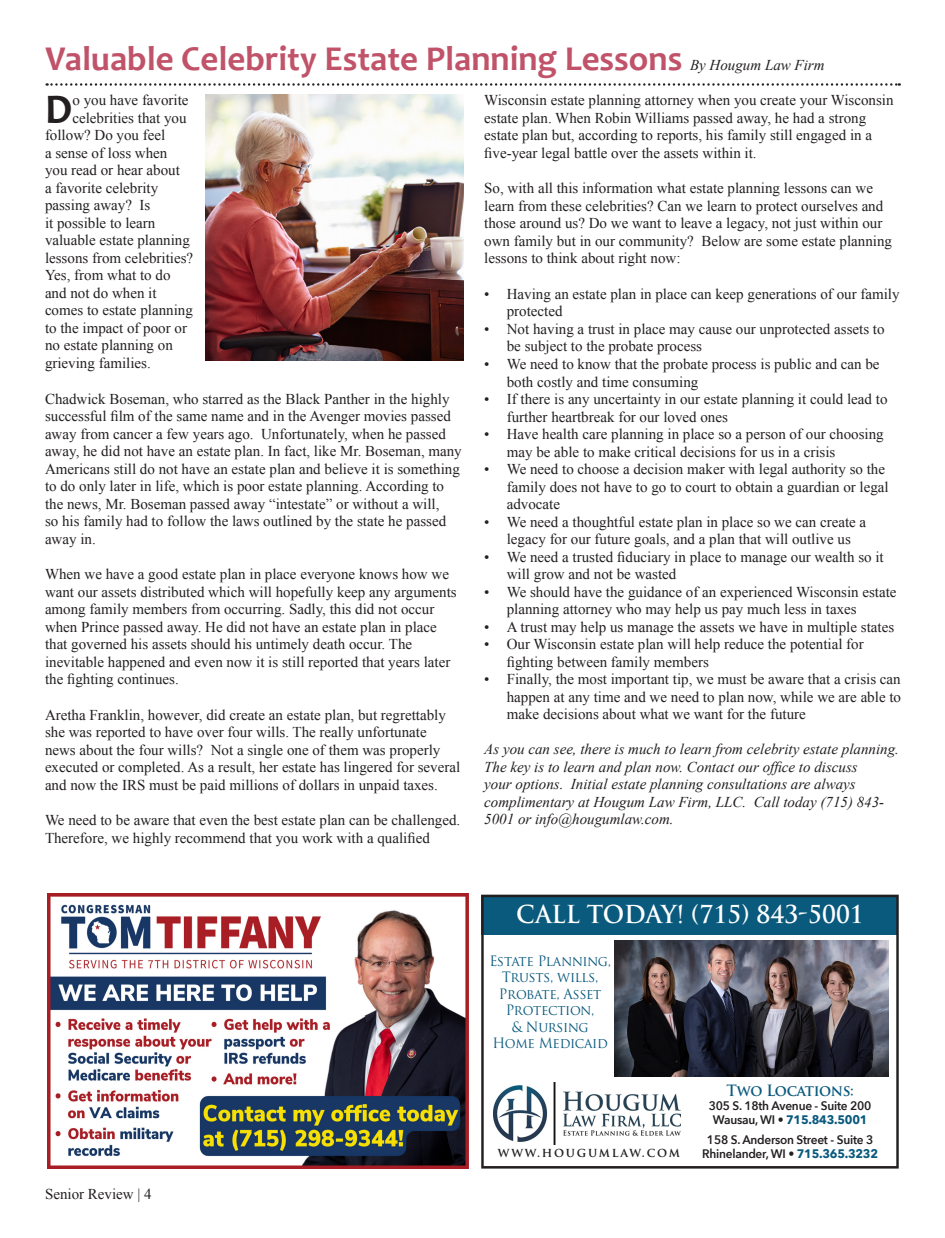
<style>
.page{position:relative;width:945px;height:1238px;background:#fff}
.page>*{position:absolute;margin:0;border:0;box-sizing:border-box;transform-origin:0 0}
.SR_Dropped_Cap{font:700 42.5px "Candara";color:#231f20}
.SR_body_text{font:700 35px "Candara";color:#c05369}
.t1{font:700 24.12px "Trajan Pro";color:#fff;scale:.96 1}
.t2{font:700 15.25px "Trajan Pro";letter-spacing:-.02em;color:#0a5a7e;scale:.96 1}
.SR_body_text-2{font:15px/17.5px "Times New Roman";color:#231f20}
.SR_Dropped_Cap-2{font:15px "Times New Roman";color:#231f20}
.SR_body_text-3{font:italic 15px/17.5px "Times New Roman";color:#231f20}
.t3{font:14px/16.5px "Trajan Pro";letter-spacing:-.025em;color:#0a5a7e;text-align:center;scale:.96 1}
.t4{font:700 12.62px "Trajan Pro";letter-spacing:.14em;color:#231f20;scale:.96 1}
.t5{font:600 12.38px/13.9px "Avenir Next";letter-spacing:-.02em;color:#231f20;text-align:center;scale:.96 1}
.s1{font-weight:700;color:#0a5a7e}
</style>
<div class="page">
<img style="left:48px;top:894px;width:421px;height:274px">
<svg style="left:47px;top:83px;width:853px;height:3px"></svg>
<img style="left:205px;top:94px;width:258px;height:266px">
<img style="left:493px;top:1082px;width:188px;height:62px">
<div style="left:482px;top:895px;width:416px;height:39px;background:#0a5a7e"></div>
<div style="left:481px;top:894px;width:418px;height:274px;border:2px solid #231f20"></div>
<img style="left:614px;top:940px;width:275px;height:136px">
<p class="SR_body_text" style="left:45px;top:38px;width:639px">Valuable Celebrity Estate Planning Lessons</p>
<p class="SR_body_text-3" style="left:690px;top:56px;width:136px">By Hougum Law Firm</p>
<p class="SR_Dropped_Cap" style="left:45px;top:83px;width:29px">D</p>
<p class="SR_Dropped_Cap-2" style="left:72px;top:90px;width:118px">o you have favorite</p>
<p class="SR_Dropped_Cap-2" style="left:72px;top:108px;width:116px">celebrities that you</p>
<p class="SR_Dropped_Cap-2" style="left:45px;top:125px;width:122px">follow? Do you feel</p>
<p class="SR_Dropped_Cap-2" style="left:45px;top:143px;width:124px">a sense of loss when</p>
<p class="SR_Dropped_Cap-2" style="left:45px;top:160px;width:136px">you read or hear about</p>
<p class="SR_Dropped_Cap-2" style="left:45px;top:178px;width:115px">a favorite celebrity</p>
<p class="SR_Dropped_Cap-2" style="left:45px;top:195px;width:107px">passing away? Is</p>
<p class="SR_Dropped_Cap-2" style="left:45px;top:213px;width:112px">it possible to learn</p>
<p class="SR_Dropped_Cap-2" style="left:45px;top:230px;width:146px">valuable estate planning</p>
<p class="SR_Dropped_Cap-2" style="left:45px;top:248px;width:150px">lessons from celebrities?</p>
<p class="SR_Dropped_Cap-2" style="left:45px;top:265px;width:127px">Yes, from what to do</p>
<p class="SR_Dropped_Cap-2" style="left:45px;top:283px;width:113px">and not do when it</p>
<p class="SR_Dropped_Cap-2" style="left:45px;top:300px;width:149px">comes to estate planning</p>
<p class="SR_Dropped_Cap-2" style="left:45px;top:318px;width:144px">to the impact of poor or</p>
<p class="SR_Dropped_Cap-2" style="left:45px;top:335px;width:129px">no estate planning on</p>
<p class="SR_Dropped_Cap-2" style="left:45px;top:353px;width:107px">grieving families.</p>
<p class="SR_body_text-2" style="left:45px;top:389px;width:418px">Chadwick Boseman, who starred as the Black Panther in the highly successful film of the same name and in the Avenger movies passed away from cancer a few years ago. Unfortunately, when he passed away, he did not have an estate plan. In fact, like Mr. Boseman, many Americans still do not have an estate plan and believe it is something to do only later in life, which is poor estate planning. According to the news, Mr. Boseman passed away “intestate” or without a will,<br>so his family had to follow the laws outlined by the state he passed away in.</p>
<p class="SR_body_text-2" style="left:45px;top:565px;width:413px">When we have a good estate plan in place everyone knows how we want our assets distributed which will hopefully keep any arguments among family members from occurring. Sadly, this did not occur when Prince passed away. He did not have an estate plan in place that governed his assets should his untimely death occur. The inevitable happened and even now it is still reported that years later the fighting continues.</p>
<p class="SR_body_text-2" style="left:45px;top:705px;width:417px">Aretha Franklin, however, did create an estate plan, but regrettably she was reported to have over four wills. The really unfortunate news about the four wills? Not a single one of them was properly executed or completed. As a result, her estate has lingered for several and now the IRS must be paid millions of dollars in unpaid taxes.</p>
<p class="SR_body_text-2" style="left:45px;top:811px;width:417px">We need to be aware that even the best estate plan can be challenged.<br>Therefore, we highly recommend that you work with a qualified</p>
<p class="SR_body_text-2" style="left:484px;top:91px;width:411px">Wisconsin estate planning attorney when you create your Wisconsin estate plan. When Robin Williams passed away, he had a strong estate plan but, according to reports, his family still engaged in a five-year legal battle over the assets within it.</p>
<p class="SR_body_text-2" style="left:484px;top:179px;width:409px">So, with all this information what estate planning lessons can we learn from these celebrities? Can we learn to protect ourselves and those around us? Do we want to leave a legacy, not just within our own family but in our community? Below are some estate planning lessons to think about right now:</p>
<p class="SR_body_text-2" style="left:507px;top:285px;width:394px;text-indent:-22px">• Having an estate plan in place can keep generations of our family protected</p>
<p class="SR_body_text-2" style="left:507px;top:320px;width:379px;text-indent:-22px">• Not having a trust in place may cause our unprotected assets to be subject to the probate process</p>
<p class="SR_body_text-2" style="left:507px;top:355px;width:374px;text-indent:-22px">• We need to know that the probate process is public and can be both costly and time consuming</p>
<p class="SR_body_text-2" style="left:507px;top:390px;width:382px;text-indent:-22px">• If there is any uncertainty in our estate planning it could lead to further heartbreak for our loved ones</p>
<p class="SR_body_text-2" style="left:507px;top:425px;width:378px;text-indent:-22px">• Have health care planning in place so a person of our choosing may be able to make critical decisions for us in a crisis</p>
<p class="SR_body_text-2" style="left:507px;top:460px;width:384px;text-indent:-22px">• We need to choose a decision maker with legal authority so the family does not have to go to court to obtain a guardian or legal advocate</p>
<p class="SR_body_text-2" style="left:484px;top:512px;width:384px;text-align:center">• We need a thoughtful estate plan in place so we can create a legacy for our future goals, and a plan that will outlive us</p>
<p class="SR_body_text-2" style="left:507px;top:547px;width:379px;text-indent:-22px">• We need a trusted fiduciary in place to manage our wealth so it will grow and not be wasted</p>
<p class="SR_body_text-2" style="left:507px;top:582px;width:391px;text-indent:-22px">• We should have the guidance of an experienced Wisconsin estate planning attorney who may help us pay much less in taxes</p>
<p class="SR_body_text-2" style="left:484px;top:617px;width:411px">• A trust may help us manage the assets we have in multiple states</p>
<p class="SR_body_text-2" style="left:507px;top:635px;width:358px;text-indent:-22px">• Our Wisconsin estate plan will help reduce the potential for fighting between family members</p>
<p class="SR_body_text-2" style="left:507px;top:670px;width:396px;text-align:justify;text-indent:-22px">• Finally, the most important tip, we must be aware that a crisis can happen at any time and we need to plan now, while we are able to make decisions about what we want for the future</p>
<p class="SR_body_text-3" style="left:484px;top:740px;width:416px">As you can see, there is much to learn from celebrity estate planning.<br>The key is to learn and plan now. Contact our office to discuss<br>your options. Initial estate planning consultations are always complimentary at Hougum Law Firm, LLC. Call today (715) 843- 5001 or info@hougumlaw.com.</p>
<p class="SR_body_text-2" style="left:45px;top:1185px;width:108px">Senior Review | 4</p>
<p class="t1" style="left:516px;top:899px;width:364px">CALL TODAY! (715) 843-5001</p>
<p class="t3" style="left:489px;top:952px;width:128px">Estate Planning,<br>Trusts, wills,<br>Probate, Asset<br>Protection,<br>&amp; Nursing<br>Home Medicaid</p>
<p class="t2" style="left:726px;top:1081px;width:134px">Two Locations:</p>
<p class="t5" style="left:709px;top:1098px;width:171px">305 S. 18th Avenue - Suite 200<br>Wausau, WI • <span class="s1">715.843.5001</span></p>
<p class="t5" style="left:707px;top:1132px;width:175px">158 S. Anderson Street - Suite 3</p>
<p class="t4" style="left:498px;top:1144px;width:191px">www.hougumlaw.com</p>
<p class="t5" style="left:702px;top:1146px;width:185px">Rhinelander, WI • <span class="s1">715.365.3232</span></p>
</div>
